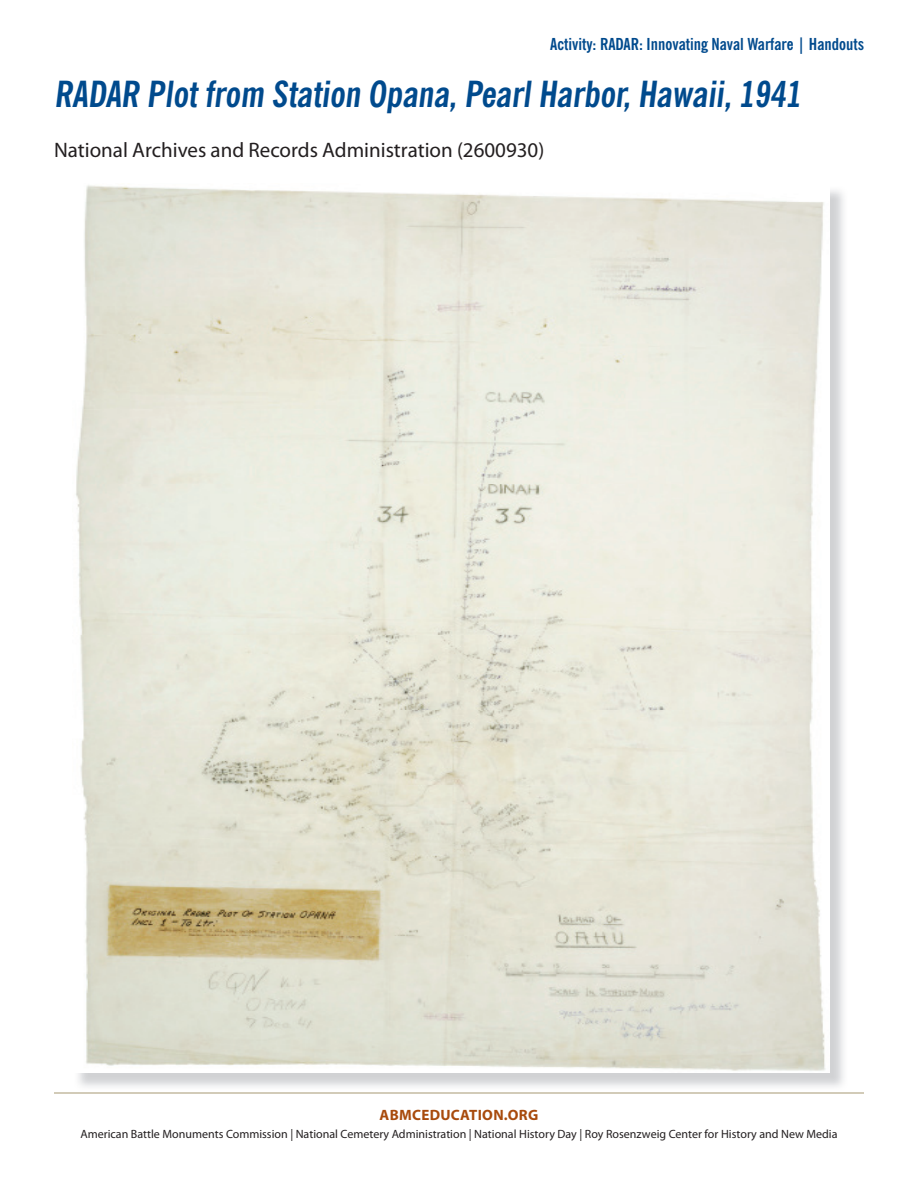
<style>
.page{position:relative;width:918px;height:1188px;background:#fff}
.page>*{position:absolute;margin:0;border:0;box-sizing:border-box;transform-origin:0 0}
.t1{font:700 condensed 36px "News Gothic BT";color:#004a8d}
.t2{font:21px "Myriad Pro";color:#231f20}
.t3{font:700 condensed 16.5px "News Gothic BT";color:#004a8d}
.t4{font:700 15px "Myriad Pro";letter-spacing:.02em;color:#a84b0d}
.t5{font:12px "Myriad Pro";color:#231f20}
</style>
<div class="page">
<hr style="left:54px;top:1093px;width:810px;height:1px;background:#d2cbb8">
<img style="left:76px;top:185px;width:754px;height:887px">
<h3 class="t3" style="left:550px;top:34px;width:315px">Activity: RADAR: Innovating Naval Warfare | Handouts</h3>
<h1 class="t1" style="left:54px;top:72px;width:754px">RADAR Plotfrom Station Opana,PearlHarbor,Hawaii,1941</h1>
<h2 class="t2" style="left:54px;top:138px;width:492px">National Archives and Records Administration (2600930)</h2>
<p class="t4" style="left:380px;top:1106px;width:160px">ABMCEDUCATION.ORG</p>
<p class="t5" style="left:80px;top:1127px;width:759px">American Battle Monuments Commission | National Cemetery Administration | National History Day | Roy Rosenzweig Center for History and New Media</p>
</div>
